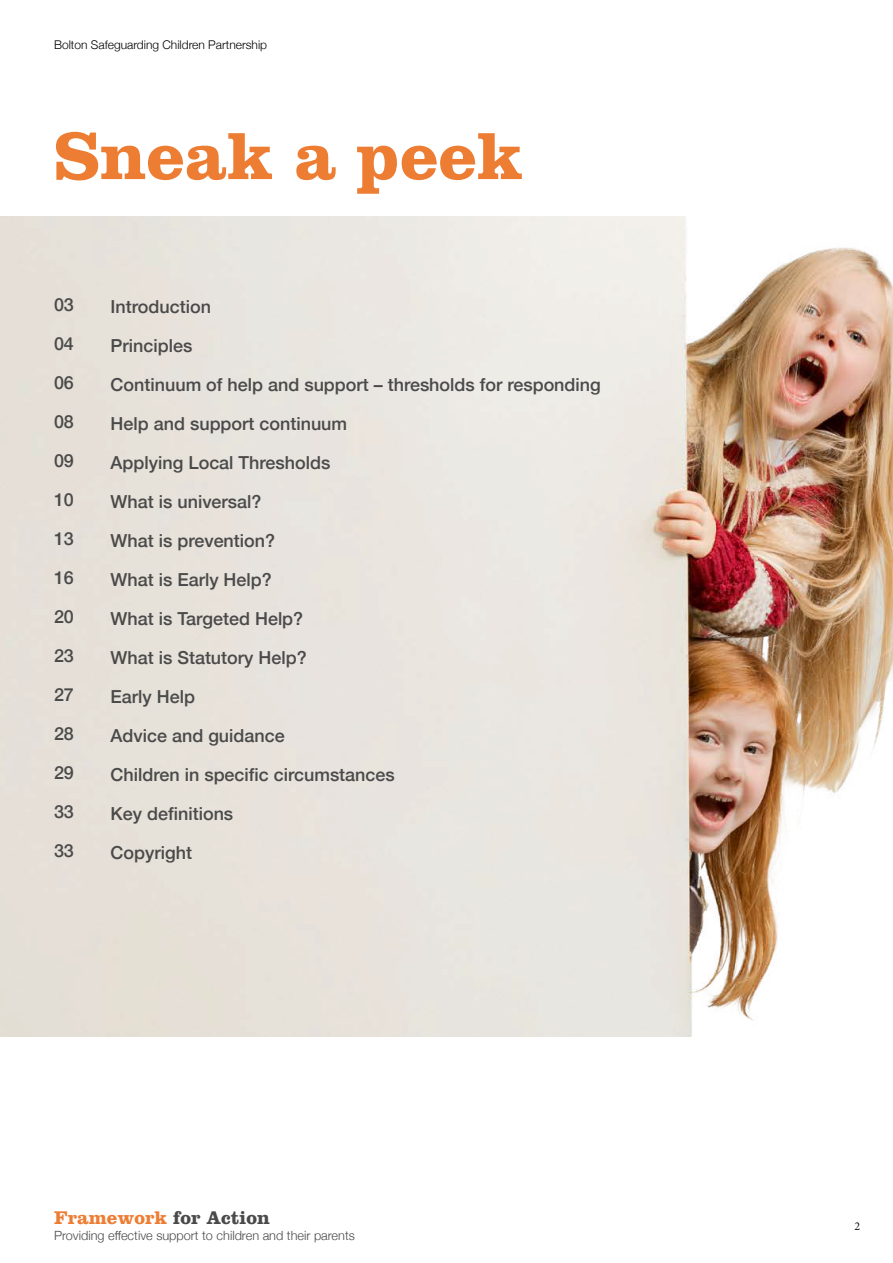
<style>
.page{position:relative;width:893px;height:1263px;background:#fff}
.page>*{position:absolute;margin:0;border:0;box-sizing:border-box;transform-origin:0 0}
.t1{font:700 69.15px "Clarendon";color:#ed7d33}
.t2{font:700 19.05px "Clarendon";color:#ed7d33}
.t3{font:500 18px "Helvetica Neue";color:#4a4a4a}
.t4{font:300 12.75px "Helvetica Neue";color:#4a4a4a}
.t5{font:300 12px "Helvetica Neue";color:#000}
.t6{font:12px "Minion Pro";color:#141313}
.s1{color:#4a4a4a}
</style>
<div class="page">
<img style="left:651px;top:217px;width:242px;height:820px">
<p class="t5" style="left:54px;top:35px;width:215px">Bolton Safeguarding Children Partnership</p>
<p class="t1" style="left:54px;top:114px;width:471px">Sneak a peek</p>
<p class="t3" style="left:54px;top:290px;width:21px">03</p>
<p class="t3" style="left:54px;top:329px;width:21px">04</p>
<p class="t3" style="left:54px;top:368px;width:21px">06</p>
<p class="t3" style="left:54px;top:407px;width:21px">08</p>
<p class="t3" style="left:54px;top:446px;width:21px">09</p>
<p class="t3" style="left:54px;top:485px;width:21px">10</p>
<p class="t3" style="left:54px;top:524px;width:21px">13</p>
<p class="t3" style="left:54px;top:563px;width:21px">16</p>
<p class="t3" style="left:54px;top:602px;width:21px">20</p>
<p class="t3" style="left:54px;top:641px;width:21px">23</p>
<p class="t3" style="left:54px;top:680px;width:21px">27</p>
<p class="t3" style="left:54px;top:719px;width:21px">28</p>
<p class="t3" style="left:54px;top:758px;width:21px">29</p>
<p class="t3" style="left:54px;top:797px;width:21px">33</p>
<p class="t3" style="left:54px;top:836px;width:21px">33</p>
<p class="t3" style="left:111px;top:292px;width:102px">Introduction</p>
<p class="t3" style="left:111px;top:331px;width:83px">Principles</p>
<p class="t3" style="left:111px;top:370px;width:492px">Continuum of help and support – thresholds for responding</p>
<p class="t3" style="left:111px;top:409px;width:238px">Help and support continuum</p>
<p class="t3" style="left:111px;top:448px;width:221px">Applying Local Thresholds</p>
<p class="t3" style="left:111px;top:487px;width:152px">What is universal?</p>
<p class="t3" style="left:111px;top:526px;width:166px">What is prevention?</p>
<p class="t3" style="left:111px;top:565px;width:163px">What is Early Help?</p>
<p class="t3" style="left:111px;top:604px;width:194px">What is Targeted Help?</p>
<p class="t3" style="left:111px;top:643px;width:198px">What is Statutory Help?</p>
<p class="t3" style="left:111px;top:682px;width:86px">Early Help</p>
<p class="t3" style="left:111px;top:721px;width:176px">Advice and guidance</p>
<p class="t3" style="left:111px;top:760px;width:286px">Children in specific circumstances</p>
<p class="t3" style="left:111px;top:799px;width:124px">Key definitions</p>
<p class="t3" style="left:111px;top:838px;width:83px">Copyright</p>
<p class="t2" style="left:54px;top:1206px;width:217px">Framework <span class="s1">for Action</span></p>
<p class="t4" style="left:54px;top:1225px;width:302px">Providing effective support to children and their parents</p>
<p class="t6" style="left:854px;top:1218px;width:7px">2</p>
</div>
